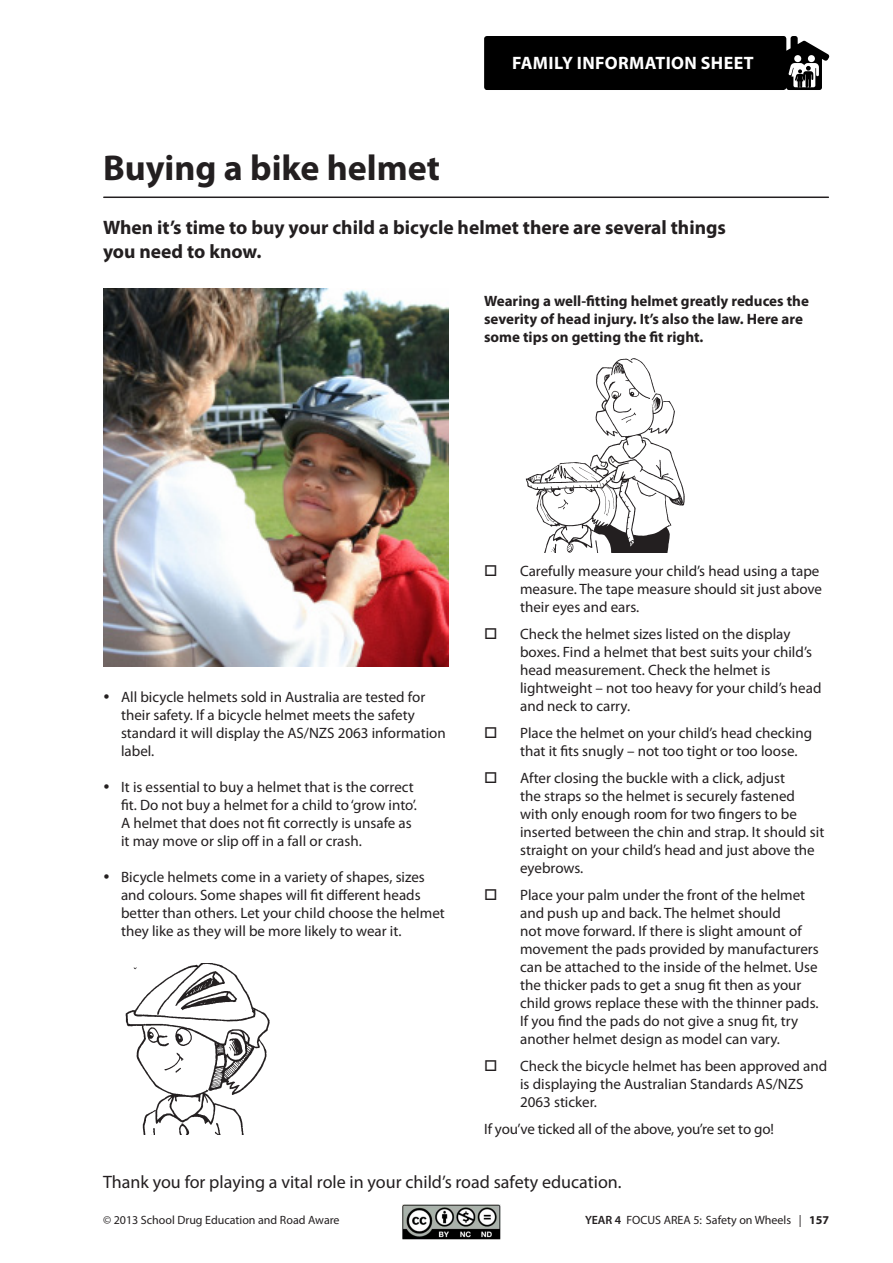
<style>
.page{position:relative;width:893px;height:1263px;background:#fff}
.page>*{position:absolute;margin:0;border:0;box-sizing:border-box;transform-origin:0 0}
.t1{font:700 36px "Myriad Pro";color:#231f20}
.t2{font:700 19.5px/24px "Myriad Pro";color:#231f20}
.t3{font:18px "Myriad Pro";color:#231f20}
.t4{font:700 18px "Myriad Pro";letter-spacing:.02em;color:#fff}
.t5{font:15px/18px "Myriad Pro";color:#231f20}
.t6{font:700 15px/18px "Myriad Pro";color:#231f20}
.t7{font:12px "Myriad Pro";color:#231f20}
.s1{font-weight:600}
.s2{font-weight:700}
</style>
<div class="page">
<hr style="left:104px;top:196px;width:724px;height:2px;background:#231f20">
<svg style="left:484px;top:36px;width:345px;height:54px;background:#0e0e0e"></svg>
<img style="left:103px;top:288px;width:345px;height:378px">
<img style="left:125px;top:963px;width:145px;height:171px">
<img style="left:525px;top:358px;width:160px;height:194px">
<img style="left:403px;top:1205px;width:97px;height:35px">
<p class="t4" style="left:512px;top:51px;width:76px">family infor</p>
<p class="t4" style="left:629px;top:51px;width:19px">mation</p>
<p class="t4" style="left:701px;top:51px;width:34px">sheet</p>
<h1 class="t1" style="left:103px;top:144px;width:338px">Buying a bike helmet</h1>
<h2 class="t2" style="left:103px;top:215px;width:624px">When it’s time to buy your child a bicycle helmet there are several things you need to know.</h2>
<p class="t6" style="left:484px;top:291px;width:326px">Wearing a well-fitting helmet greatly reduces the severity of head injury. It’s also the law. Here are some tips on getting the fit right.</p>
<p class="t5" style="left:121px;top:688px;width:326px">All bicycle helmets sold in Australia are tested for their safety. If a bicycle helmet meets the safety standard it will display the AS/NZS 2063 information label.</p>
<p class="t5" style="left:121px;top:778px;width:297px">It is essential to buy a helmet that is the correct fit. Do not buy a helmet for a child to ‘grow into’.<br>A helmet that does not fit correctly is unsafe as it may move or slip off in a fall or crash.</p>
<p class="t5" style="left:121px;top:868px;width:325px">Bicycle helmets come in a variety of shapes, sizes and colours. Some shapes will fit different heads better than others. Let your child choose the helmet they like as they will be more likely to wear it.</p>
<p class="t5" style="left:520px;top:562px;width:303px;text-indent:-36px">□ Carefully measure your child’s head using a tape measure. The tape measure should sit just above their eyes and ears.</p>
<p class="t5" style="left:520px;top:625px;width:303px;text-indent:-36px">□ Check the helmet sizes listed on the display boxes. Find a helmet that best suits your child’s head measurement. Check the helmet is lightweight – not too heavy for your child’s head and neck to carry.</p>
<p class="t5" style="left:520px;top:724px;width:294px;text-indent:-36px">□ Place the helmet on your child’s head checking that it fits snugly – not too tight or too loose.</p>
<p class="t5" style="left:520px;top:769px;width:306px;text-indent:-36px">□ After closing the buckle with a click, adjust<br>the straps so the helmet is securely fastened with only enough room for two fingers to be inserted between the chin and strap. It should sit straight on your child’s head and just above the eyebrows.</p>
<p class="t5" style="left:520px;top:886px;width:300px;text-indent:-36px">□ Place your palm under the front of the helmet and push up and back. The helmet should<br>not move forward. If there is slight amount of movement the pads provided by manufacturers can be attached to the inside of the helmet. Use the thicker pads to get a snug fit then as your child grows replace these with the thinner pads.<br>If you find the pads do not give a snug fit, try another helmet design as model can vary.</p>
<p class="t5" style="left:520px;top:1057px;width:309px;text-indent:-36px">□ Check the bicycle helmet has been approved and is displaying the Australian Standards AS/NZS<br>2063 sticker.</p>
<p class="t5" style="left:484px;top:1120px;width:291px">If you’ve ticked all of the above, you’re set to go!</p>
<p class="t3" style="left:103px;top:1171px;width:520px">Thank you for playing a vital role in your child’s road safety education.</p>
<p class="t7" style="left:103px;top:1213px;width:238px">© 2013 School Drug Education and Road Aware</p>
<p class="t7" style="left:585px;top:1213px;width:246px"><span class="s1">YEAR 4</span> FOCUS AREA 5: Safety on Wheels | <span class="s2">157</span></p>
</div>
